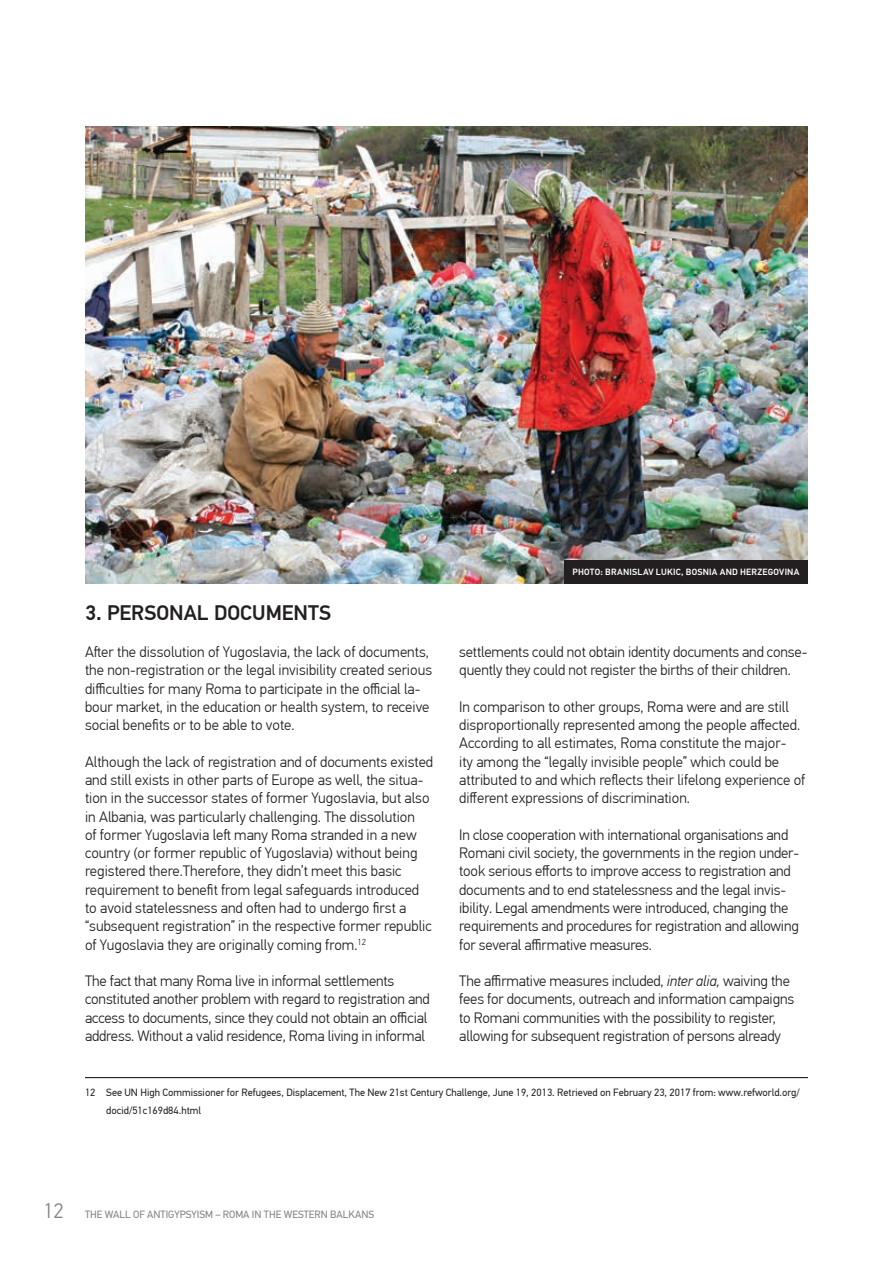
<style>
.page{position:relative;width:893px;height:1263px;background:#fff}
.page>*{position:absolute;margin:0;border:0;box-sizing:border-box;transform-origin:0 0}
.t1{font:500 21px "PF Din Text Pro";color:#231f20}
.t2{font:300 15px/18.3px "PF Din Text Pro";color:#231f20}
.t3{font:10.5px/18.3px "PF Din Text Pro";color:#231f20}
.t4{font:10.5px "PF Din Text Pro";color:#808285}
.t5{font:500 9px "PF Din Text Pro";letter-spacing:.025em;color:#fff}
.s1{font-style:italic}
.s2{font-weight:300;font-size:21px}
</style>
<div class="page">
<hr style="left:85px;top:1077px;width:723px;height:1px;background:#231f20">
<img style="left:85px;top:127px;width:723px;height:457px">
<div style="left:564px;top:560px;width:244px;height:24px;background:#231f20"></div>
<h1 class="t1" style="left:85px;top:601px;width:247px">3. PERSONAL DOCUMENTS</h1>
<p class="t2" style="left:85px;top:643px;width:349px">After the dissolution of Yugoslavia, the lack of documents, the non-registration or the legal invisibility created serious difficulties for many Roma to participate in the official la&shy;bour market, in the education or health system, to receive social benefits or to be able to vote.</p>
<p class="t2" style="left:85px;top:753px;width:350px">Although the lack of registration and of documents existed and still exists in other parts of Europe as well, the situa&shy;tion in the successor states of former Yugoslavia, but also in Albania, was particularly challenging. The dissolution<br>of former Yugoslavia left many Roma stranded in a new country (or former republic of Yugoslavia) without being registered there.Therefore, they didn’t meet this basic requirement to benefit from legal safeguards introduced to avoid statelessness and often had to undergo first a “subsequent registration” in the respective former republic of Yugoslavia they are originally coming from.<sup>12</sup></p>
<p class="t2" style="left:85px;top:972px;width:346px">The fact that many Roma live in informal settlements constituted another problem with regard to registration and access to documents, since they could not obtain an official address. Without a valid residence, Roma living in informal</p>
<p class="t5" style="left:572px;top:567px;width:228px">PHOTO: BRANISLAV LUKIC, BOSNIA AND HERZEGOVINA</p>
<p class="t2" style="left:459px;top:643px;width:350px">settlements could not obtain identity documents and conse&shy;quently they could not register the births of their children.</p>
<p class="t2" style="left:459px;top:698px;width:347px">In comparison to other groups, Roma were and are still disproportionally represented among the people affected.<br>According to all estimates, Roma constitute the major-<br>ity among the “legally invisible people” which could be attributed to and which reflects their lifelong experience of different expressions of discrimination.</p>
<p class="t2" style="left:459px;top:826px;width:341px">In close cooperation with international organisations and Romani civil society, the governments in the region under&shy;took serious efforts to improve access to registration and documents and to end statelessness and the legal invis&shy;ibility. Legal amendments were introduced, changing the requirements and procedures for registration and allowing for several affirmative measures.</p>
<p class="t2" style="left:459px;top:972px;width:337px">The affirmative measures included, <span class="s1">inter alia,</span> waiving the fees for documents, outreach and information campaigns to Romani communities with the possibility to register, allowing for subsequent registration of persons already</p>
<p class="t3" style="left:106px;top:1083px;width:695px;text-indent:-21px">12 See UN High Commissioner for Refugees, Displacement, The New 21st Century Challenge, June 19, 2013. Retrieved on February 23, 2017 from: www.refworld.org/ docid/51c169d84.html</p>
<p class="t4" style="left:43px;top:1208px;width:332px"><span class="s2">12</span> THE WALL OF ANTIGYPSYISM – ROMA IN THE WESTERN BALKANS</p>
</div>
